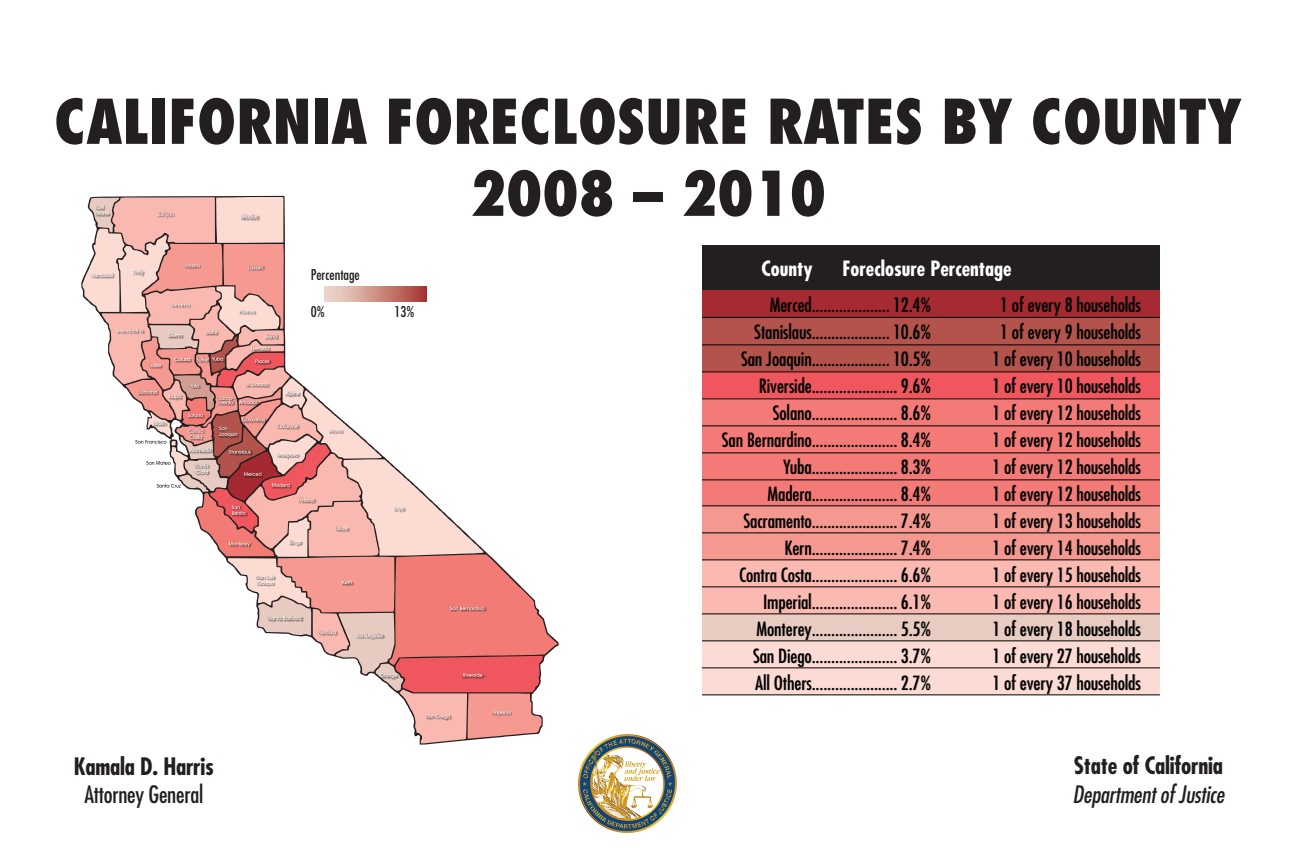
<style>
.page{position:relative;width:1296px;height:864px;background:#fff}
.page>*{position:absolute;margin:0;border:0;box-sizing:border-box;transform-origin:0 0}
.t1{font:800 condensed 60px/72px "Futura";color:#231f20;text-align:center}
.t2{font:700 condensed 23.4px "Futura";letter-spacing:-.01em;color:#231f20}
.t3{font:italic condensed 23.4px "Futura";letter-spacing:-.01em;color:#231f20}
.t4{font:condensed 23.4px "Futura";letter-spacing:-.01em;color:#231f20}
.t5{font:700 condensed 20.5px "Futura";color:#fff}
.t6{font:condensed 19px "Futura";color:#000}
.t7{font:condensed 14.5px "Futura";color:#231f20}
</style>
<div class="page">
<img style="left:578px;top:734px;width:99px;height:99px">
<svg style="left:82px;top:197px;width:475px;height:546px"></svg>
<div style="left:325px;top:286px;width:102px;height:16px;background:linear-gradient(to right,#f2e2d6,#a83b33)"></div>
<div style="left:702px;top:245px;width:458px;height:45px;background:#231f20"></div>
<div style="left:702px;top:290px;width:458px;height:27px;background:#a62a31"></div>
<div style="left:702px;top:344px;width:458px;height:27px;background:#b3534b"></div>
<div style="left:702px;top:452px;width:458px;height:27px;background:#f37a76"></div>
<div style="left:702px;top:398px;width:458px;height:27px;background:#f37a76"></div>
<div style="left:702px;top:506px;width:458px;height:27px;background:#f59890"></div>
<div style="left:702px;top:614px;width:458px;height:27px;background:#e8ccc1"></div>
<div style="left:702px;top:560px;width:458px;height:27px;background:#fabab1"></div>
<div style="left:702px;top:668px;width:458px;height:27px;background:#fcdbd4"></div>
<div style="left:702px;top:317px;width:458px;height:27px;background:#b3534b"></div>
<div style="left:702px;top:371px;width:458px;height:27px;background:#f0565e"></div>
<div style="left:702px;top:479px;width:458px;height:27px;background:#f37a76"></div>
<div style="left:702px;top:425px;width:458px;height:27px;background:#f37a76"></div>
<div style="left:702px;top:533px;width:458px;height:27px;background:#f59890"></div>
<div style="left:702px;top:641px;width:458px;height:27px;background:#fcdbd4"></div>
<div style="left:702px;top:587px;width:458px;height:27px;background:#fabab1"></div>
<div style="left:722px;top:296px;width:419px;height:398px;background:#231f20;opacity:.4"></div>
<hr style="left:702px;top:398px;width:458px;height:1px;background:#000">
<hr style="left:702px;top:505px;width:458px;height:1px;background:#000">
<hr style="left:702px;top:613px;width:458px;height:1px;background:#000">
<hr style="left:702px;top:344px;width:458px;height:1px;background:#000">
<hr style="left:702px;top:452px;width:458px;height:1px;background:#000">
<hr style="left:702px;top:559px;width:458px;height:1px;background:#000">
<hr style="left:702px;top:667px;width:458px;height:1px;background:#000">
<hr style="left:702px;top:317px;width:458px;height:1px;background:#000">
<hr style="left:702px;top:425px;width:458px;height:1px;background:#000">
<hr style="left:702px;top:532px;width:458px;height:1px;background:#000">
<hr style="left:702px;top:640px;width:458px;height:1px;background:#000">
<hr style="left:702px;top:371px;width:458px;height:1px;background:#000">
<hr style="left:702px;top:479px;width:458px;height:1px;background:#000">
<hr style="left:702px;top:586px;width:458px;height:1px;background:#000">
<hr style="left:702px;top:694px;width:458px;height:1px;background:#000">
<h1 class="t1" style="left:54px;top:85px;width:1189px">CALIFORNIA FORECLOSURE RATES BY COUNTY<br>2008 – 2010</h1>
<p class="t2" style="left:74px;top:751px;width:141px">Kamala D. Harris</p>
<p class="t4" style="left:84px;top:780px;width:120px">Attorney General</p>
<p class="t7" style="left:311px;top:266px;width:51px">Percentage</p>
<p class="t5" style="left:762px;top:255px;width:53px">County</p>
<p class="t5" style="left:842px;top:255px;width:171px">Foreclosure Percentage</p>
<p class="t7" style="left:311px;top:303px;width:15px">0%</p>
<p class="t7" style="left:395px;top:303px;width:21px">13%</p>
<p class="t6" style="left:770px;top:293px;width:163px">Merced.................... 12.4%</p>
<p class="t6" style="left:1000px;top:293px;width:142px">1 of every 8 households</p>
<p class="t6" style="left:754px;top:320px;width:178px">Stanislaus.................... 10.6%</p>
<p class="t6" style="left:1000px;top:320px;width:142px">1 of every 9 households</p>
<p class="t6" style="left:741px;top:347px;width:191px">San Joaquin.................... 10.5%</p>
<p class="t6" style="left:992px;top:347px;width:150px">1 of every 10 households</p>
<p class="t6" style="left:759px;top:374px;width:174px">Riverside...................... 9.6%</p>
<p class="t6" style="left:992px;top:374px;width:150px">1 of every 10 households</p>
<p class="t6" style="left:773px;top:401px;width:160px">Solano...................... 8.6%</p>
<p class="t6" style="left:992px;top:401px;width:150px">1 of every 12 households</p>
<p class="t6" style="left:722px;top:428px;width:211px">San Bernardino...................... 8.4%</p>
<p class="t6" style="left:992px;top:428px;width:150px">1 of every 12 households</p>
<p class="t6" style="left:783px;top:455px;width:149px">Yuba...................... 8.3%</p>
<p class="t6" style="left:992px;top:455px;width:150px">1 of every 12 households</p>
<p class="t6" style="left:767px;top:482px;width:165px">Madera...................... 8.4%</p>
<p class="t6" style="left:992px;top:482px;width:150px">1 of every 12 households</p>
<p class="t6" style="left:743px;top:509px;width:189px">Sacramento...................... 7.4%</p>
<p class="t6" style="left:992px;top:509px;width:150px">1 of every 13 households</p>
<p class="t6" style="left:784px;top:536px;width:148px">Kern...................... 7.4%</p>
<p class="t6" style="left:992px;top:536px;width:150px">1 of every 14 households</p>
<p class="t6" style="left:739px;top:563px;width:193px">Contra Costa...................... 6.6%</p>
<p class="t6" style="left:992px;top:563px;width:150px">1 of every 15 households</p>
<p class="t6" style="left:763px;top:590px;width:169px">Imperial...................... 6.1%</p>
<p class="t6" style="left:992px;top:590px;width:150px">1 of every 16 households</p>
<p class="t6" style="left:756px;top:617px;width:176px">Monterey...................... 5.5%</p>
<p class="t6" style="left:992px;top:617px;width:150px">1 of every 18 households</p>
<p class="t6" style="left:753px;top:644px;width:179px">San Diego...................... 3.7%</p>
<p class="t6" style="left:992px;top:644px;width:150px">1 of every 27 households</p>
<p class="t6" style="left:755px;top:671px;width:177px">All Others...................... 2.7%</p>
<p class="t6" style="left:992px;top:671px;width:150px">1 of every 37 households</p>
<p class="t2" style="left:1074px;top:751px;width:151px">State of California</p>
<p class="t3" style="left:1073px;top:779px;width:153px">Department of Justice</p>
</div>
